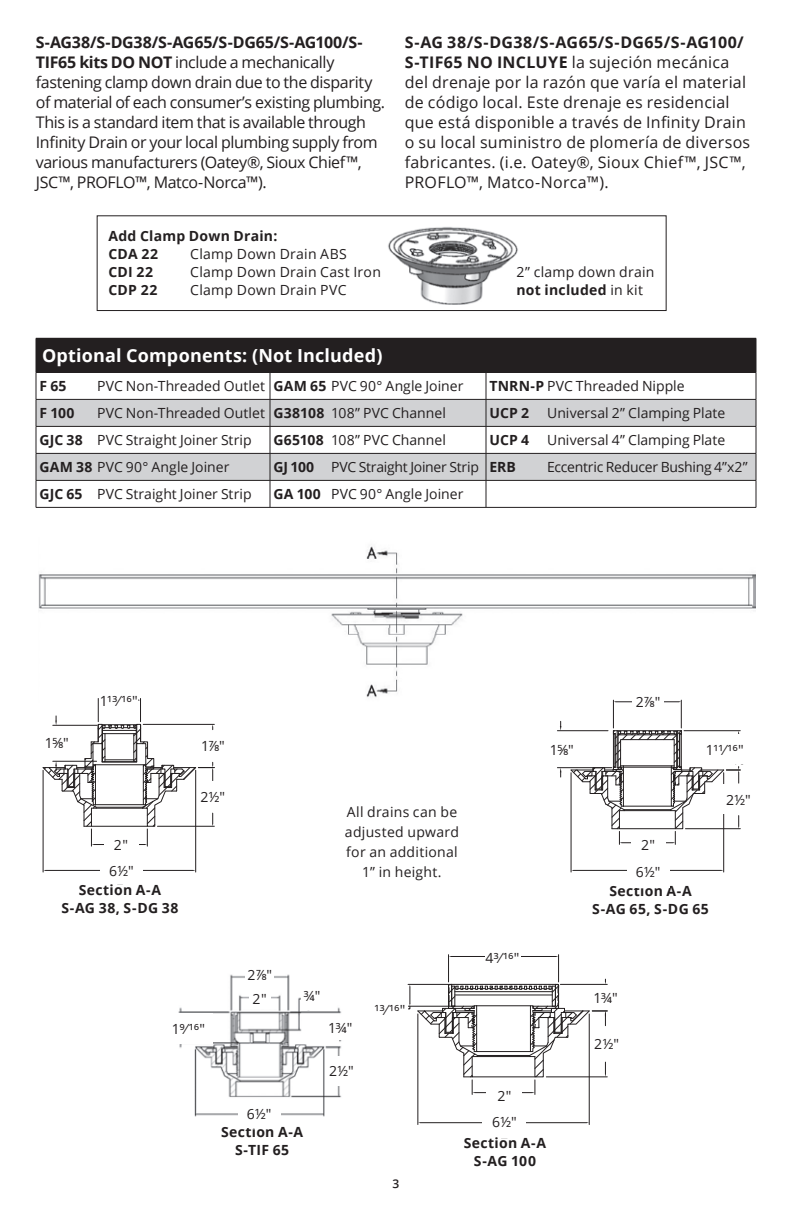
<style>
.page{position:relative;width:792px;height:1224px;background:#fff}
.page>*{position:absolute;margin:0;border:0;box-sizing:border-box;transform-origin:0 0}
.t1{font:700 18px "Open Sans";letter-spacing:.01em;color:#fff}
.t2{font:16px/20px "Open Sans";letter-spacing:-.01em;color:#231f20}
.t3{font:16px/20px "Open Sans";letter-spacing:.015em;color:#231f20}
.t4{font:14px/20px "Open Sans";letter-spacing:.005em;color:#231f20}
.t5{font:700 14px/18px "Open Sans";letter-spacing:.02em;color:#231f20;text-align:center}
.t6{font:14px "Open Sans";letter-spacing:-.02em;color:#231f20}
.t7{font:600 12px "Open Sans";color:#231f20}
.s1{font-weight:700}
</style>
<div class="page">
<img style="left:38px;top:546px;width:718px;height:152px">
<img style="left:388px;top:227px;width:130px;height:78px">
<div style="left:97px;top:215px;width:570px;height:96px;border:1px solid #231f20"></div>
<div style="left:36px;top:338px;width:720px;height:34px;background:#231f20"></div>
<svg style="left:37px;top:400px;width:719px;height:80px;fill:#d1d2d4"></svg>
<hr style="left:756px;top:338px;width:1px;height:34px;background:#231f20">
<hr style="left:36px;top:372px;width:234px;height:1px;background:#231f20">
<hr style="left:270px;top:372px;width:216px;height:1px;background:#231f20">
<hr style="left:486px;top:372px;width:270px;height:1px;background:#231f20">
<hr style="left:36px;top:399px;width:234px;height:1px;background:#231f20">
<hr style="left:270px;top:399px;width:216px;height:1px;background:#231f20">
<hr style="left:486px;top:399px;width:270px;height:1px;background:#231f20">
<hr style="left:36px;top:426px;width:234px;height:1px;background:#231f20">
<hr style="left:270px;top:426px;width:216px;height:1px;background:#231f20">
<hr style="left:486px;top:426px;width:270px;height:1px;background:#231f20">
<hr style="left:36px;top:453px;width:234px;height:1px;background:#231f20">
<hr style="left:270px;top:453px;width:216px;height:1px;background:#231f20">
<hr style="left:486px;top:453px;width:270px;height:1px;background:#231f20">
<hr style="left:36px;top:480px;width:234px;height:1px;background:#231f20">
<svg style="left:36px;top:373px;width:1px;height:134px"></svg>
<hr style="left:270px;top:480px;width:216px;height:1px;background:#231f20">
<svg style="left:270px;top:373px;width:1px;height:134px"></svg>
<hr style="left:486px;top:480px;width:270px;height:1px;background:#231f20">
<svg style="left:486px;top:373px;width:1px;height:134px"></svg>
<svg style="left:756px;top:373px;width:1px;height:134px"></svg>
<hr style="left:36px;top:507px;width:234px;height:1px;background:#231f20">
<hr style="left:270px;top:507px;width:216px;height:1px;background:#231f20">
<hr style="left:486px;top:507px;width:270px;height:1px;background:#231f20">
<hr style="left:43px;top:770px;width:1px;height:102px;background:#231f20">
<hr style="left:195px;top:770px;width:1px;height:102px;background:#231f20">
<hr style="left:45px;top:870px;width:63px;height:1px;background:#231f20">
<hr style="left:130px;top:870px;width:63px;height:1px;background:#231f20">
<svg style="left:43px;top:686px;width:178px;height:164px"></svg>
<div style="left:36px;top:728px;width:42px;height:30px;background:#fff"></div>
<div style="left:192px;top:731px;width:42px;height:29px;background:#fff"></div>
<div style="left:100px;top:685px;width:38px;height:32px;background:#fff"></div>
<div style="left:197px;top:782px;width:31px;height:29px;background:#fff"></div>
<div style="left:101px;top:856px;width:42px;height:28px;background:#fff"></div>
<div style="left:104px;top:835px;width:34px;height:19px;background:#fff"></div>
<img style="left:178px;top:974px;width:164px;height:143px">
<div style="left:324px;top:1015px;width:33px;height:25px;background:#fff"></div>
<div style="left:301px;top:981px;width:23px;height:29px;background:#fff"></div>
<div style="left:246px;top:960px;width:28px;height:29px;background:#fff"></div>
<div style="left:164px;top:1014px;width:49px;height:30px;background:#fff"></div>
<div style="left:326px;top:1056px;width:31px;height:29px;background:#fff"></div>
<div style="left:238px;top:1100px;width:42px;height:28px;background:#fff"></div>
<div style="left:249px;top:990px;width:21px;height:18px;background:#fff"></div>
<hr style="left:571px;top:773px;width:1px;height:99px;background:#231f20">
<hr style="left:723px;top:773px;width:1px;height:99px;background:#231f20">
<hr style="left:573px;top:870px;width:63px;height:1px;background:#231f20">
<hr style="left:658px;top:870px;width:63px;height:1px;background:#231f20">
<svg style="left:551px;top:688px;width:199px;height:161px"></svg>
<div style="left:723px;top:785px;width:31px;height:29px;background:#fff"></div>
<div style="left:632px;top:685px;width:32px;height:32px;background:#fff"></div>
<div style="left:627px;top:855px;width:42px;height:33px;background:#fff"></div>
<div style="left:631px;top:835px;width:34px;height:19px;background:#fff"></div>
<div style="left:694px;top:734px;width:62px;height:30px;background:#fff"></div>
<div style="left:541px;top:734px;width:42px;height:30px;background:#fff"></div>
<hr style="left:408px;top:984px;width:41px;height:1px;background:#231f20">
<hr style="left:408px;top:1006px;width:46px;height:1px;background:#231f20">
<svg style="left:407px;top:984px;width:4px;height:26px"></svg>
<hr style="left:418px;top:1014px;width:1px;height:111px;background:#231f20">
<hr style="left:589px;top:1014px;width:1px;height:111px;background:#231f20">
<hr style="left:420px;top:1122px;width:71px;height:1px;background:#231f20">
<hr style="left:516px;top:1122px;width:71px;height:1px;background:#231f20">
<svg style="left:418px;top:954px;width:190px;height:145px"></svg>
<div style="left:584px;top:985px;width:43px;height:25px;background:#fff"></div>
<div style="left:485px;top:940px;width:35px;height:35px;background:#fff"></div>
<div style="left:372px;top:992px;width:36px;height:35px;background:#fff"></div>
<div style="left:590px;top:1028px;width:33px;height:32px;background:#fff"></div>
<div style="left:483px;top:1105px;width:43px;height:33px;background:#fff"></div>
<div style="left:487px;top:1085px;width:35px;height:20px;background:#fff"></div>
<p class="t2" style="left:36px;top:32px;width:351px"><span class="s1">S-AG38/S-DG38/S-AG65/S-DG65/S-AG100/S-TIF65 kits DO NOT</span> include a mechanically fastening clamp down drain due to the disparity of material of each consumer’s existing plumbing.<br>This is a standard item that is available through Infinity Drain or your local plumbing supply from various manufacturers (Oatey®, Sioux Chief™, JSC™, PROFLO™, Matco-Norca™).</p>
<p class="t3" style="left:405px;top:32px;width:347px"><span class="s1">S-AG 38/S-DG38/S-AG65/S-DG65/S-AG100/ S-TIF65 NO INCLUYE</span> la sujeción mecánica del drenaje por la razón que varía el material de código local. Este drenaje es residencial que está disponible a través de Infinity Drain o su local suministro de plomería de diversos fabricantes. (i.e. Oatey®, Sioux Chief™, JSC™, PROFLO™, Matco-Norca™).</p>
<p class="t5" style="left:108px;top:226px;width:170px;text-align:left">Add Clamp Down Drain:<br>CDA 22</p>
<p class="t4" style="left:190px;top:243px;width:158px">Clamp Down Drain ABS</p>
<p class="t5" style="left:108px;top:262px;width:46px">CDI 22</p>
<p class="t4" style="left:190px;top:261px;width:192px">Clamp Down Drain Cast Iron</p>
<p class="t5" style="left:108px;top:280px;width:50px">CDP 22</p>
<p class="t4" style="left:190px;top:279px;width:158px">Clamp Down Drain PVC</p>
<p class="t4" style="left:517px;top:263px;width:140px;line-height:18px">2” clamp down drain <span class="s1">not included</span> in kit</p>
<p class="t1" style="left:42px;top:343px;width:342px">Optional Components: (Not Included)</p>
<p class="t5" style="left:40px;top:377px;width:29px">F 65</p>
<p class="t4" style="left:97px;top:376px;width:368px">PVC Non-Threaded Outlet <span class="s1">GAM 65</span> PVC 90° Angle Joiner</p>
<p class="t4" style="left:490px;top:376px;width:197px"><span class="s1">TNRN-P</span> PVC Threaded Nipple</p>
<p class="t5" style="left:40px;top:404px;width:37px">F 100</p>
<p class="t4" style="left:97px;top:403px;width:350px">PVC Non-Threaded Outlet <span class="s1">G38108</span> 108” PVC Channel</p>
<p class="t5" style="left:490px;top:404px;width:41px">UCP 2</p>
<p class="t4" style="left:547px;top:403px;width:180px">Universal 2” Clamping Plate</p>
<p class="t4" style="left:40px;top:430px;width:214px"><span class="s1">GJC 38</span> PVC Straight Joiner Strip</p>
<p class="t4" style="left:274px;top:430px;width:174px"><span class="s1">G65108</span> 108” PVC Channel</p>
<p class="t5" style="left:490px;top:431px;width:41px">UCP 4</p>
<p class="t4" style="left:547px;top:430px;width:180px">Universal 4” Clamping Plate</p>
<p class="t4" style="left:40px;top:457px;width:191px"><span class="s1">GAM 38</span> PVC 90° Angle Joiner</p>
<p class="t6" style="left:274px;top:458px;width:244px"><span class="s1">GJ 100</span> PVC Straight Joiner Strip <span class="s1">ERB</span></p>
<p class="t6" style="left:547px;top:458px;width:202px">Eccentric Reducer Bushing 4”x2”</p>
<p class="t4" style="left:40px;top:484px;width:214px"><span class="s1">GJC 65</span> PVC Straight Joiner Strip</p>
<p class="t4" style="left:274px;top:484px;width:191px"><span class="s1">GA 100</span> PVC 90° Angle Joiner</p>
<p class="t4" style="left:100px;top:691px;width:40px">1¹³⁄¹⁶"</p>
<p class="t4" style="left:636px;top:691px;width:26px">2⅞"</p>
<p class="t4" style="left:45px;top:733px;width:26px">1⅝"</p>
<p class="t4" style="left:201px;top:736px;width:25px">1⅞"</p>
<p class="t4" style="left:550px;top:739px;width:26px">1⅝"</p>
<p class="t4" style="left:706px;top:739px;width:39px">1¹¹⁄¹⁶"</p>
<p class="t4" style="left:114px;top:835px;width:16px">2"</p>
<p class="t4" style="left:109px;top:860px;width:26px">6½"</p>
<p class="t4" style="left:201px;top:786px;width:26px">2½"</p>
<p class="t4" style="left:345px;top:801px;width:116px;text-align:center">All drains can be adjusted upward for an additional<br>1” in height.</p>
<p class="t4" style="left:641px;top:834px;width:16px">2"</p>
<p class="t4" style="left:636px;top:861px;width:26px">6½"</p>
<p class="t4" style="left:726px;top:789px;width:26px">2½"</p>
<p class="t5" style="left:61px;top:880px;width:119px">Section A-A<br>S-AG 38, S-DG 38</p>
<p class="t5" style="left:592px;top:882px;width:118px">Section A-A<br>S-AG 65, S-DG 65</p>
<p class="t4" style="left:172px;top:1019px;width:35px">1⁹⁄¹⁶"</p>
<p class="t4" style="left:248px;top:965px;width:26px">2⅞"</p>
<p class="t4" style="left:253px;top:989px;width:16px">2"</p>
<p class="t4" style="left:304px;top:985px;width:18px">¾"</p>
<p class="t4" style="left:328px;top:1017px;width:26px">1¾"</p>
<p class="t4" style="left:247px;top:1104px;width:26px">6½"</p>
<p class="t5" style="left:221px;top:1123px;width:84px">Section A-A<br>S-TIF 65</p>
<p class="t4" style="left:329px;top:1061px;width:26px">2½"</p>
<p class="t4" style="left:375px;top:999px;width:32px">¹³⁄¹⁶"</p>
<p class="t7" style="left:393px;top:1175px;width:8px">3</p>
<p class="t4" style="left:485px;top:947px;width:36px">4³⁄¹⁶"</p>
<p class="t4" style="left:497px;top:1085px;width:16px">2"</p>
<p class="t5" style="left:464px;top:1133px;width:84px">Section A-A<br>S-AG 100</p>
<p class="t4" style="left:492px;top:1112px;width:26px">6½"</p>
<p class="t4" style="left:593px;top:987px;width:26px">1¾"</p>
<p class="t4" style="left:594px;top:1034px;width:26px">2½"</p>
</div>
